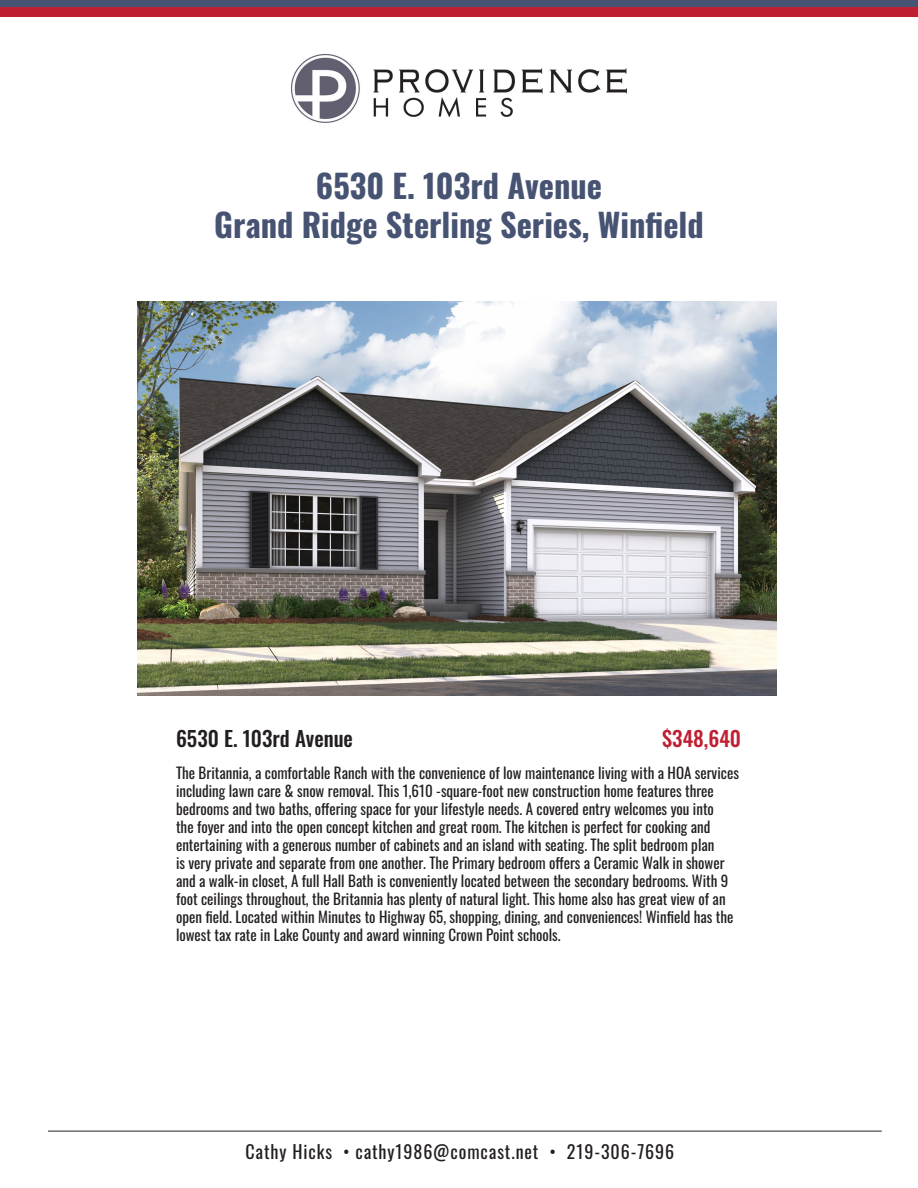
<style>
.page{position:relative;width:918px;height:1188px;background:#fff}
.page>*{position:absolute;margin:0;border:0;box-sizing:border-box;transform-origin:0 0}
.t1{font:700 32.4px/38.8px "Oswald";color:#475372;text-align:center}
.t2{font:500 21px "Oswald";color:#231f20}
.t3{font:500 21px "Oswald";color:#c01f33}
.t4{font:18px "Oswald";letter-spacing:.05em;color:#231f20}
.t5{font:15px/18px "Oswald";color:#231f20}
</style>
<div class="page">
<img style="left:292px;top:54px;width:334px;height:68px">
<div style="left:0;top:0;width:918px;height:17px;background:#c01f32"></div>
<div style="left:0;top:0;width:918px;height:7px;background:#475372"></div>
<hr style="left:48px;top:1131px;width:834px;height:1px;background:#231f20">
<img style="left:137px;top:301px;width:640px;height:395px">
<p class="t1" style="left:214px;top:169px;width:491px">6530 E. 103rd Avenue<br>Grand Ridge Sterling Series, Winfield</p>
<p class="t2" style="left:176px;top:728px;width:178px">6530 E. 103rd Avenue</p>
<p class="t3" style="left:662px;top:728px;width:81px">$348,640</p>
<p class="t5" style="left:176px;top:762px;width:564px">The Britannia, a comfortable Ranch with the convenience of low maintenance living with a HOA services including lawn care &amp; snow removal. This 1,610 -square-foot new construction home features three bedrooms and two baths, offering space for your lifestyle needs. A covered entry welcomes you into<br>the foyer and into the open concept kitchen and great room. The kitchen is perfect for cooking and entertaining with a generous number of cabinets and an island with seating. The split bedroom plan<br>is very private and separate from one another. The Primary bedroom offers a Ceramic Walk in shower and a walk-in closet, A full Hall Bath is conveniently located between the secondary bedrooms. With 9 foot ceilings throughout, the Britannia has plenty of natural light. This home also has great view of an open field. Located within Minutes to Highway 65, shopping, dining, and conveniences! Winfield has the lowest tax rate in Lake County and award winning Crown Point schools.</p>
<p class="t4" style="left:245px;top:1135px;width:430px">Cathy Hicks • cathy1986@comcast.net • 219-306-7696</p>
</div>
